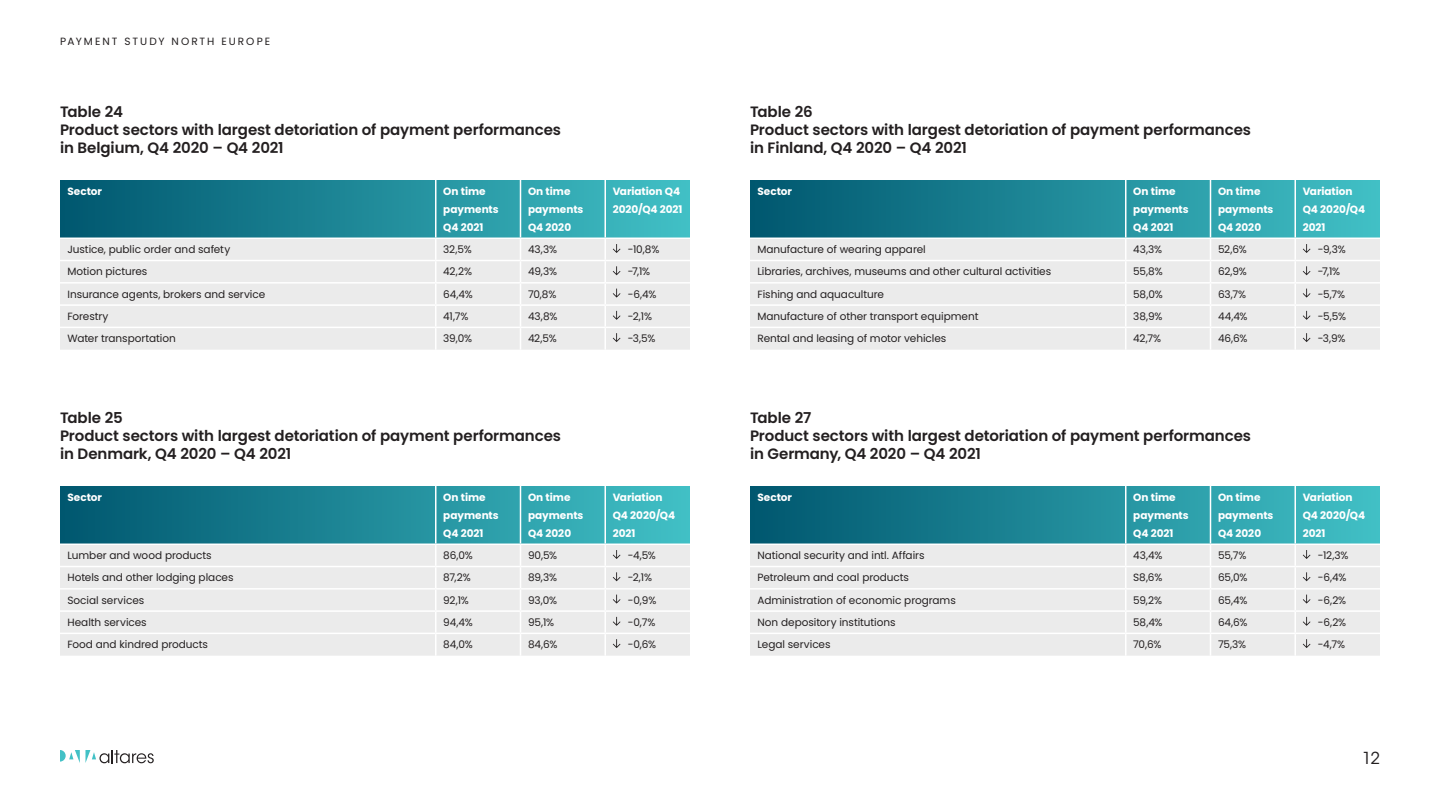
<style>
.page{position:relative;width:1440px;height:810px;background:#fff}
.page>*{position:absolute;margin:0;border:0;box-sizing:border-box;transform-origin:0 0}
.t1{font:16.5px "ITC Avant Garde Std";color:#231f20}
.Text_24_35_semibold{font:600 15px/18px "Poppins";letter-spacing:-.005em;color:#231f20}
.Text_14_24{font:10.5px "Poppins";letter-spacing:-.005em;color:#231f20}
.Text_14_24-2{font:700 10.5px/18px "Poppins";color:#fff}
.Text_14_24-3{font:10.5px "Poppins";letter-spacing:.185em;color:#231f20}
</style>
<div class="page">
<svg style="left:60px;top:750px;width:94px;height:13px"></svg>
<svg style="left:60px;top:180px;width:630px;height:170px;background:#a7cbd0"></svg>
<svg style="left:750px;top:180px;width:630px;height:170px;background:#a7cbd0"></svg>
<svg style="left:60px;top:486px;width:630px;height:170px;background:#a7cbd0"></svg>
<svg style="left:750px;top:486px;width:630px;height:170px;background:#a7cbd0"></svg>
<p class="Text_14_24-3" style="left:60px;top:35px;width:212px">PAYMENT STUDY NORTH EUROPE</p>
<p class="Text_24_35_semibold" style="left:60px;top:103px;width:65px">Table 24</p>
<p class="Text_24_35_semibold" style="left:60px;top:121px;width:503px">Product sectors with largest detoriation of payment performances in Belgium, Q4 2020 – Q4 2021</p>
<p class="Text_14_24-2" style="left:68px;top:182px;width:36px">Sector</p>
<p class="Text_14_24-2" style="left:443px;top:182px;width:57px">On time payments</p>
<p class="Text_14_24-2" style="left:443px;top:218px;width:42px">Q4 2021</p>
<p class="Text_14_24-2" style="left:528px;top:182px;width:57px">On time payments</p>
<p class="Text_14_24-2" style="left:528px;top:218px;width:45px">Q4 2020</p>
<p class="Text_14_24-2" style="left:613px;top:182px;width:71px">Variation Q4<br>2020/Q4 2021</p>
<p class="Text_14_24" style="left:68px;top:243px;width:164px">Justice, public order and safety</p>
<p class="Text_14_24" style="left:443px;top:243px;width:30px">32,5%</p>
<p class="Text_14_24" style="left:528px;top:243px;width:31px">43,3%</p>
<p class="Text_14_24" style="left:628px;top:243px;width:33px">-10,8%</p>
<p class="Text_14_24" style="left:68px;top:266px;width:81px">Motion pictures</p>
<p class="Text_14_24" style="left:443px;top:266px;width:30px">42,2%</p>
<p class="Text_14_24" style="left:528px;top:266px;width:31px">49,3%</p>
<p class="Text_14_24" style="left:628px;top:266px;width:24px">-7,1%</p>
<p class="Text_14_24" style="left:68px;top:288px;width:199px">Insurance agents, brokers and service</p>
<p class="Text_14_24" style="left:443px;top:288px;width:31px">64,4%</p>
<p class="Text_14_24" style="left:528px;top:288px;width:30px">70,8%</p>
<p class="Text_14_24" style="left:628px;top:288px;width:30px">-6,4%</p>
<p class="Text_14_24" style="left:68px;top:310px;width:43px">Forestry</p>
<p class="Text_14_24" style="left:443px;top:310px;width:27px">41,7%</p>
<p class="Text_14_24" style="left:528px;top:310px;width:31px">43,8%</p>
<p class="Text_14_24" style="left:628px;top:310px;width:26px">-2,1%</p>
<p class="Text_14_24" style="left:68px;top:332px;width:110px">Water transportation</p>
<p class="Text_14_24" style="left:443px;top:332px;width:30px">39,0%</p>
<p class="Text_14_24" style="left:528px;top:332px;width:30px">42,5%</p>
<p class="Text_14_24" style="left:628px;top:332px;width:29px">-3,5%</p>
<p class="Text_24_35_semibold" style="left:60px;top:409px;width:64px">Table 25</p>
<p class="Text_24_35_semibold" style="left:60px;top:427px;width:503px">Product sectors with largest detoriation of payment performances in Denmark, Q4 2020 – Q4 2021</p>
<p class="Text_14_24-2" style="left:68px;top:488px;width:36px">Sector</p>
<p class="Text_14_24-2" style="left:443px;top:488px;width:57px">On time payments</p>
<p class="Text_14_24-2" style="left:443px;top:524px;width:42px">Q4 2021</p>
<p class="Text_14_24-2" style="left:528px;top:488px;width:57px">On time payments</p>
<p class="Text_14_24-2" style="left:528px;top:524px;width:45px">Q4 2020</p>
<p class="Text_14_24-2" style="left:613px;top:488px;width:51px">Variation</p>
<p class="Text_14_24-2" style="left:613px;top:506px;width:64px">Q4 2020/Q4<br>2021</p>
<p class="Text_14_24" style="left:68px;top:549px;width:146px">Lumber and wood products</p>
<p class="Text_14_24" style="left:443px;top:549px;width:31px">86,0%</p>
<p class="Text_14_24" style="left:528px;top:549px;width:31px">90,5%</p>
<p class="Text_14_24" style="left:628px;top:549px;width:30px">-4,5%</p>
<p class="Text_14_24" style="left:68px;top:572px;width:168px">Hotels and other lodging places</p>
<p class="Text_14_24" style="left:443px;top:572px;width:29px">87,2%</p>
<p class="Text_14_24" style="left:528px;top:572px;width:31px">89,3%</p>
<p class="Text_14_24" style="left:628px;top:572px;width:26px">-2,1%</p>
<p class="Text_14_24" style="left:68px;top:594px;width:78px">Social services</p>
<p class="Text_14_24" style="left:443px;top:594px;width:27px">92,1%</p>
<p class="Text_14_24" style="left:528px;top:594px;width:31px">93,0%</p>
<p class="Text_14_24" style="left:628px;top:594px;width:30px">-0,9%</p>
<p class="Text_14_24" style="left:68px;top:616px;width:81px">Health services</p>
<p class="Text_14_24" style="left:443px;top:616px;width:31px">94,4%</p>
<p class="Text_14_24" style="left:528px;top:616px;width:28px">95,1%</p>
<p class="Text_14_24" style="left:628px;top:616px;width:29px">-0,7%</p>
<p class="Text_14_24" style="left:68px;top:638px;width:142px">Food and kindred products</p>
<p class="Text_14_24" style="left:443px;top:638px;width:31px">84,0%</p>
<p class="Text_14_24" style="left:528px;top:638px;width:31px">84,6%</p>
<p class="Text_14_24" style="left:628px;top:638px;width:30px">-0,6%</p>
<p class="Text_24_35_semibold" style="left:750px;top:103px;width:64px">Table 26</p>
<p class="Text_24_35_semibold" style="left:750px;top:121px;width:503px">Product sectors with largest detoriation of payment performances in Finland, Q4 2020 – Q4 2021</p>
<p class="Text_14_24-2" style="left:758px;top:182px;width:36px">Sector</p>
<p class="Text_14_24-2" style="left:1133px;top:182px;width:57px">On time payments</p>
<p class="Text_14_24-2" style="left:1133px;top:218px;width:42px">Q4 2021</p>
<p class="Text_14_24-2" style="left:1218px;top:182px;width:57px">On time payments</p>
<p class="Text_14_24-2" style="left:1218px;top:218px;width:45px">Q4 2020</p>
<p class="Text_14_24-2" style="left:1303px;top:182px;width:51px">Variation</p>
<p class="Text_14_24-2" style="left:1303px;top:200px;width:64px">Q4 2020/Q4<br>2021</p>
<p class="Text_14_24" style="left:758px;top:243px;width:170px">Manufacture of wearing apparel</p>
<p class="Text_14_24" style="left:1133px;top:243px;width:31px">43,3%</p>
<p class="Text_14_24" style="left:1218px;top:243px;width:30px">52,6%</p>
<p class="Text_14_24" style="left:1318px;top:243px;width:30px">-9,3%</p>
<p class="Text_14_24" style="left:758px;top:266px;width:295px">Libraries, archives, museums and other cultural activities</p>
<p class="Text_14_24" style="left:1133px;top:266px;width:31px">55,8%</p>
<p class="Text_14_24" style="left:1218px;top:266px;width:30px">62,9%</p>
<p class="Text_14_24" style="left:1318px;top:266px;width:24px">-7,1%</p>
<p class="Text_14_24" style="left:758px;top:288px;width:128px">Fishing and aquaculture</p>
<p class="Text_14_24" style="left:1133px;top:288px;width:31px">58,0%</p>
<p class="Text_14_24" style="left:1218px;top:288px;width:30px">63,7%</p>
<p class="Text_14_24" style="left:1318px;top:288px;width:29px">-5,7%</p>
<p class="Text_14_24" style="left:758px;top:310px;width:223px">Manufacture of other transport equipment</p>
<p class="Text_14_24" style="left:1133px;top:310px;width:31px">38,9%</p>
<p class="Text_14_24" style="left:1218px;top:310px;width:31px">44,4%</p>
<p class="Text_14_24" style="left:1318px;top:310px;width:30px">-5,5%</p>
<p class="Text_14_24" style="left:758px;top:332px;width:190px">Rental and leasing of motor vehicles</p>
<p class="Text_14_24" style="left:1133px;top:332px;width:29px">42,7%</p>
<p class="Text_14_24" style="left:1218px;top:332px;width:31px">46,6%</p>
<p class="Text_14_24" style="left:1318px;top:332px;width:29px">-3,9%</p>
<p class="Text_24_35_semibold" style="left:750px;top:409px;width:63px">Table 27</p>
<p class="Text_24_35_semibold" style="left:750px;top:427px;width:503px">Product sectors with largest detoriation of payment performances in Germany, Q4 2020 – Q4 2021</p>
<p class="Text_14_24-2" style="left:758px;top:488px;width:36px">Sector</p>
<p class="Text_14_24-2" style="left:1133px;top:488px;width:57px">On time payments</p>
<p class="Text_14_24-2" style="left:1133px;top:524px;width:42px">Q4 2021</p>
<p class="Text_14_24-2" style="left:1218px;top:488px;width:57px">On time payments</p>
<p class="Text_14_24-2" style="left:1218px;top:524px;width:45px">Q4 2020</p>
<p class="Text_14_24-2" style="left:1303px;top:488px;width:51px">Variation</p>
<p class="Text_14_24-2" style="left:1303px;top:506px;width:64px">Q4 2020/Q4<br>2021</p>
<p class="Text_14_24" style="left:758px;top:549px;width:169px">National security and intl. Affairs</p>
<p class="Text_14_24" style="left:1133px;top:549px;width:31px">43,4%</p>
<p class="Text_14_24" style="left:1218px;top:549px;width:30px">55,7%</p>
<p class="Text_14_24" style="left:1318px;top:549px;width:32px">-12,3%</p>
<p class="Text_14_24" style="left:758px;top:572px;width:153px">Petroleum and coal products</p>
<p class="Text_14_24" style="left:1133px;top:572px;width:31px">S8,6%</p>
<p class="Text_14_24" style="left:1218px;top:572px;width:31px">65,0%</p>
<p class="Text_14_24" style="left:1318px;top:572px;width:30px">-6,4%</p>
<p class="Text_14_24" style="left:758px;top:594px;width:200px">Administration of economic programs</p>
<p class="Text_14_24" style="left:1133px;top:594px;width:30px">59,2%</p>
<p class="Text_14_24" style="left:1218px;top:594px;width:31px">65,4%</p>
<p class="Text_14_24" style="left:1318px;top:594px;width:30px">-6,2%</p>
<p class="Text_14_24" style="left:758px;top:616px;width:140px">Non depository institutions</p>
<p class="Text_14_24" style="left:1133px;top:616px;width:31px">58,4%</p>
<p class="Text_14_24" style="left:1218px;top:616px;width:31px">64,6%</p>
<p class="Text_14_24" style="left:1318px;top:616px;width:30px">-6,2%</p>
<p class="Text_14_24" style="left:758px;top:638px;width:75px">Legal services</p>
<p class="Text_14_24" style="left:1133px;top:638px;width:30px">70,6%</p>
<p class="Text_14_24" style="left:1218px;top:638px;width:30px">75,3%</p>
<p class="Text_14_24" style="left:1318px;top:638px;width:29px">-4,7%</p>
<h1 class="t1" style="left:1362px;top:748px;width:19px">12</h1>
</div>
